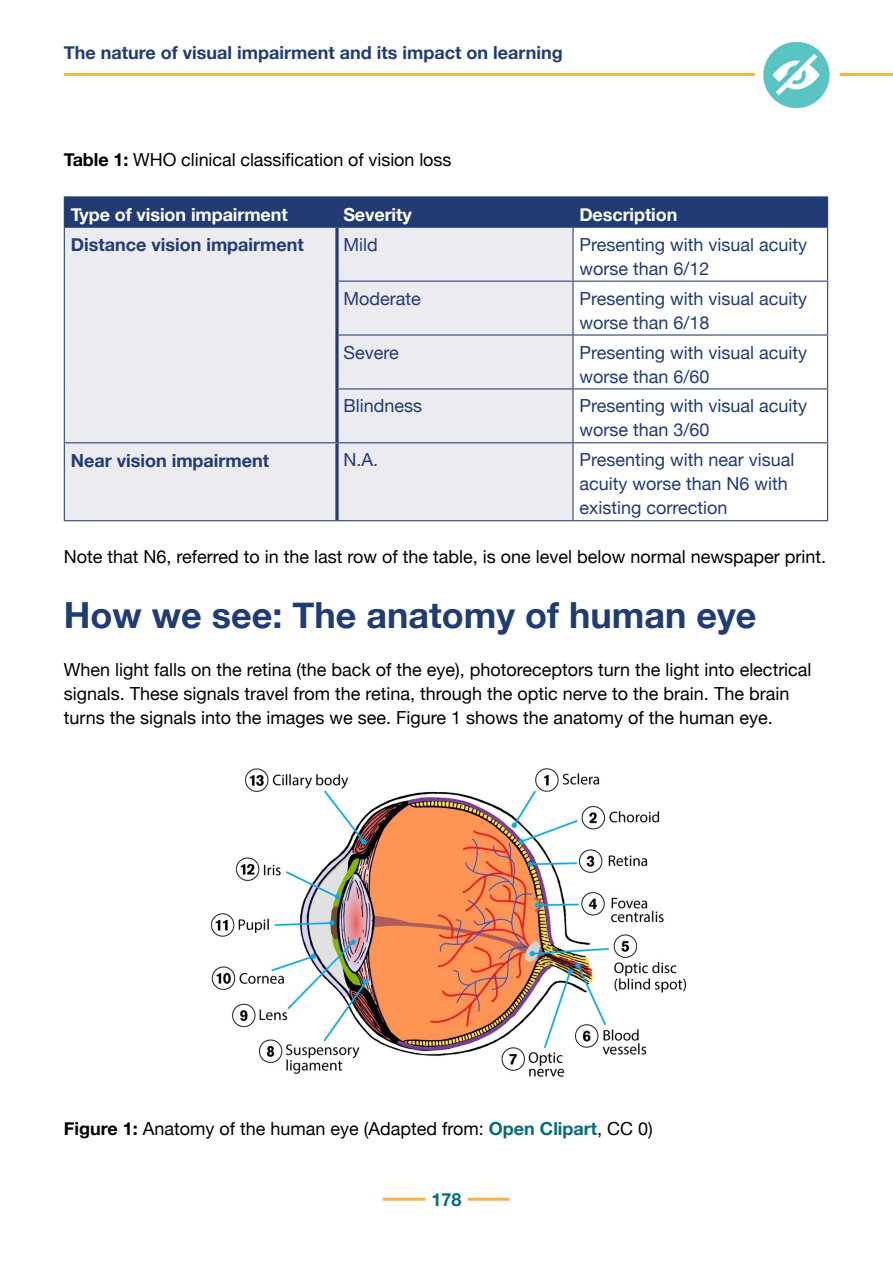
<style>
.page{position:relative;width:893px;height:1263px;background:#fff}
.page>*{position:absolute;margin:0;border:0;box-sizing:border-box;transform-origin:0 0}
.t1{font:700 36px "Helvetica Neue";color:#213b74}
.t2{font:18px/24px "Helvetica Neue";color:#000}
.t3{font:18px/24px "Helvetica Neue";color:#213b74}
.t4{font:700 18px "Helvetica Neue";color:#213b74}
.t5{font:700 18px "Helvetica Neue";letter-spacing:-.005em;color:#fff}
.t6{font:700 18px "Helvetica Neue";color:#046b7a}
.s1{font-weight:700}
.s2{font-weight:700;color:#046b7a}
</style>
<div class="page">
<hr style="left:64px;top:73px;width:829px;height:3px;background:#fbb042">
<hr style="left:468px;top:1198px;width:41px;height:3px;background:#fbb042">
<hr style="left:383px;top:1198px;width:42px;height:3px;background:#fbb042">
<div style="left:755px;top:32px;width:85px;height:85px;border:11px solid #fff;border-radius:50%"></div>
<img style="left:763px;top:40px;width:68px;height:68px">
<div style="left:65px;top:197px;width:762px;height:30px;background:#213b74"></div>
<div style="left:65px;top:228px;width:507px;height:292px;background:#ecebf0"></div>
<svg style="left:573px;top:228px;width:254px;height:292px"></svg>
<hr style="left:335px;top:197px;width:4px;height:30px;background:#213b74">
<svg style="left:335px;top:228px;width:4px;height:53px"></svg>
<svg style="left:335px;top:281px;width:4px;height:54px"></svg>
<svg style="left:335px;top:335px;width:4px;height:54px"></svg>
<svg style="left:335px;top:389px;width:4px;height:53px"></svg>
<svg style="left:335px;top:443px;width:4px;height:77px"></svg>
<hr style="left:64px;top:196px;width:273px;height:1px;background:#213b74">
<hr style="left:64px;top:197px;width:1px;height:30px;background:#213b74">
<hr style="left:337px;top:196px;width:236px;height:1px;background:#213b74">
<hr style="left:573px;top:196px;width:255px;height:1px;background:#213b74">
<hr style="left:572px;top:197px;width:1px;height:30px;background:#213b74">
<hr style="left:827px;top:197px;width:1px;height:30px;background:#213b74">
<hr style="left:64px;top:227px;width:273px;height:1px;background:#213b74">
<hr style="left:64px;top:228px;width:1px;height:53px;background:#213b74">
<hr style="left:337px;top:227px;width:236px;height:1px;background:#213b74">
<hr style="left:573px;top:227px;width:255px;height:1px;background:#213b74">
<hr style="left:572px;top:228px;width:1px;height:53px;background:#213b74">
<hr style="left:827px;top:228px;width:1px;height:53px;background:#213b74">
<hr style="left:64px;top:281px;width:1px;height:54px;background:#213b74">
<hr style="left:339px;top:281px;width:234px;height:1px;background:#213b74">
<hr style="left:573px;top:281px;width:255px;height:1px;background:#213b74">
<hr style="left:572px;top:282px;width:1px;height:52px;background:#213b74">
<hr style="left:827px;top:282px;width:1px;height:52px;background:#213b74">
<hr style="left:64px;top:335px;width:1px;height:54px;background:#213b74">
<hr style="left:339px;top:334px;width:234px;height:2px;background:#213b74">
<hr style="left:573px;top:334px;width:255px;height:2px;background:#213b74">
<hr style="left:572px;top:336px;width:1px;height:52px;background:#213b74">
<hr style="left:827px;top:336px;width:1px;height:52px;background:#213b74">
<hr style="left:64px;top:389px;width:1px;height:53px;background:#213b74">
<hr style="left:339px;top:388px;width:234px;height:1px;background:#213b74">
<hr style="left:573px;top:388px;width:255px;height:1px;background:#213b74">
<hr style="left:572px;top:389px;width:1px;height:53px;background:#213b74">
<hr style="left:827px;top:389px;width:1px;height:53px;background:#213b74">
<hr style="left:64px;top:442px;width:273px;height:1px;background:#213b74">
<hr style="left:64px;top:443px;width:1px;height:77px;background:#213b74">
<hr style="left:337px;top:442px;width:236px;height:1px;background:#213b74">
<hr style="left:573px;top:442px;width:255px;height:1px;background:#213b74">
<hr style="left:572px;top:443px;width:1px;height:77px;background:#213b74">
<hr style="left:827px;top:443px;width:1px;height:77px;background:#213b74">
<hr style="left:64px;top:520px;width:273px;height:1px;background:#213b74">
<hr style="left:337px;top:520px;width:236px;height:1px;background:#213b74">
<hr style="left:573px;top:520px;width:255px;height:1px;background:#213b74">
<img style="left:210px;top:768px;width:477px;height:309px">
<p class="t4" style="left:64px;top:39px;width:500px">The nature of visual impairment and its impact on learning</p>
<p class="t2" style="left:64px;top:149px;width:389px"><span class="s1">Table 1:</span> WHO clinical classification of vision loss</p>
<p class="t5" style="left:71px;top:200px;width:219px">Type of vision impairment</p>
<p class="t5" style="left:343px;top:200px;width:70px">Severity</p>
<p class="t5" style="left:579px;top:200px;width:100px">Description</p>
<p class="t4" style="left:71px;top:231px;width:235px">Distance vision impairment</p>
<p class="t3" style="left:343px;top:233px;width:36px">Mild</p>
<p class="t3" style="left:579px;top:233px;width:229px">Presenting with visual acuity worse than 6/12</p>
<p class="t3" style="left:343px;top:287px;width:79px">Moderate</p>
<p class="t3" style="left:579px;top:287px;width:229px">Presenting with visual acuity worse than 6/18</p>
<p class="t3" style="left:343px;top:341px;width:57px">Severe</p>
<p class="t3" style="left:579px;top:341px;width:229px">Presenting with visual acuity worse than 6/60</p>
<p class="t3" style="left:343px;top:395px;width:80px">Blindness</p>
<p class="t3" style="left:579px;top:395px;width:229px">Presenting with visual acuity worse than 3/60</p>
<p class="t4" style="left:71px;top:446px;width:200px">Near vision impairment</p>
<p class="t3" style="left:343px;top:449px;width:36px">N.A.</p>
<p class="t3" style="left:579px;top:449px;width:217px">Presenting with near visual acuity worse than N6 with existing correction</p>
<p class="t2" style="left:64px;top:546px;width:764px">Note that N6, referred to in the last row of the table, is one level below normal newspaper print.</p>
<h1 class="t1" style="left:64px;top:587px;width:694px">How we see: The anatomy of human eye</h1>
<p class="t2" style="left:64px;top:659px;width:749px">When light falls on the retina (the back of the eye), photoreceptors turn the light into electrical signals. These signals travel from the retina, through the optic nerve to the brain. The brain turns the signals into the images we see. Figure 1 shows the anatomy of the human eye.</p>
<p class="t2" style="left:64px;top:1118px;width:591px"><span class="s1">Figure 1:</span> Anatomy of the human eye (Adapted from: <span class="s2">Open Clipart</span>, CC 0)</p>
<p class="t6" style="left:431px;top:1185px;width:32px">178</p>
</div>
